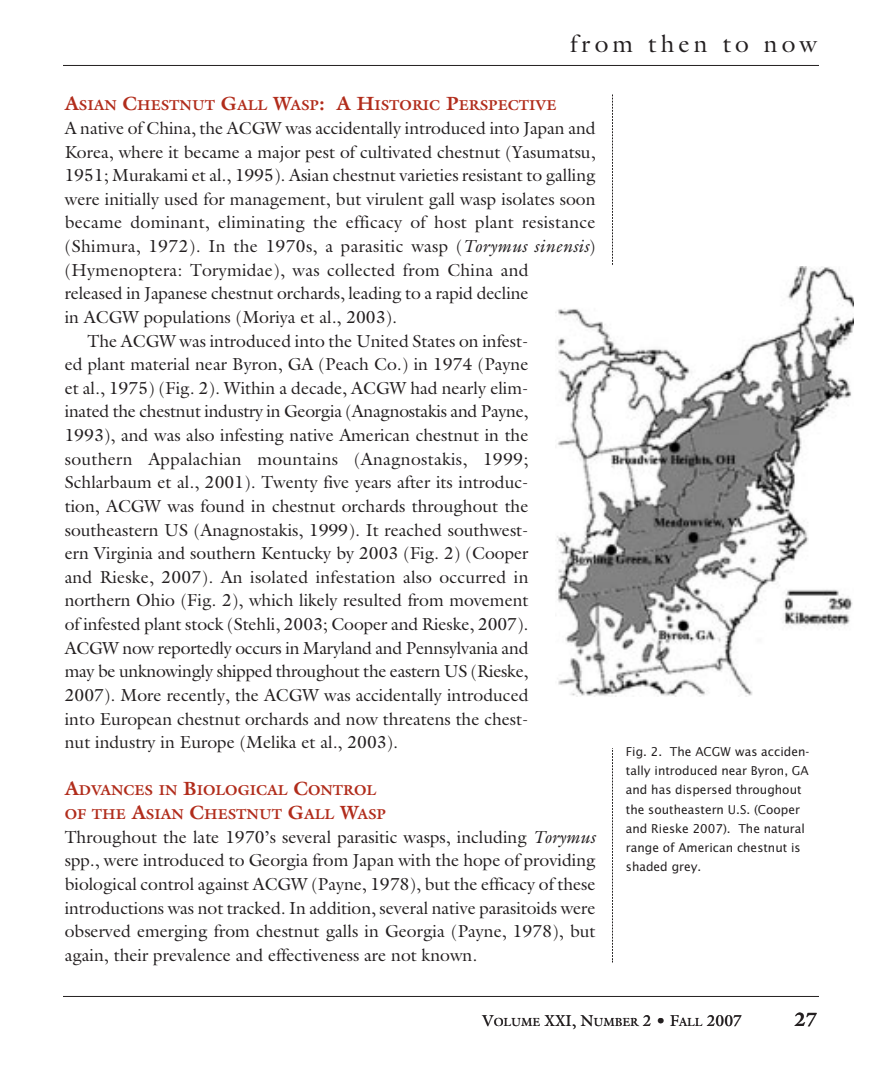
<style>
.page{position:relative;width:882px;height:1071px;background:#fff}
.page>*{position:absolute;margin:0;border:0;box-sizing:border-box;transform-origin:0 0}
.t1{font:24.5px "Galliard";letter-spacing:.17em;color:#231f20}
.t2{font:700 19.25px "Galliard";color:#231f20}
.t3{font:17.5px/23.6px "Galliard";color:#231f20;text-align:justify}
.t4{font:15.75px "Galliard";color:#231f20}
.t5{font:700 14.35px/23.6px "Galliard";color:#b12c1b}
.t6{font:12.25px/19.2px "Lucida Sans";color:#231f20}
.s1{font-size:19.25px}
.s2{font-style:italic}
.s3{font-size:11.9px}
</style>
<div class="page">
<svg style="left:612px;top:94px;width:1px;height:868px"></svg>
<hr style="left:63px;top:65px;width:756px;height:1px;background:#231f20">
<hr style="left:63px;top:996px;width:756px;height:1px;background:#231f20">
<div style="left:533px;top:266px;width:321px;height:481px;background:#fff"></div>
<img style="left:557px;top:266px;width:297px;height:430px">
<h1 class="t1" style="left:570px;top:34px;width:249px">from then to now</h1>
<p class="t5" style="left:65px;top:95px;width:493px"><span class="s1">A</span>SIAN <span class="s1">C</span>HESTNUT <span class="s1">G</span>ALL <span class="s1">W</span>ASP<span class="s1">: A H</span>ISTORIC <span class="s1">P</span>ERSPECTIVE</p>
<p class="t3" style="left:65px;top:118px;width:532px">A native of China, the ACGW was accidentally introduced into Japan and</p>
<p class="t3" style="left:65px;top:142px;width:532px">Korea, where it became a major pest of cultivated chestnut (Yasumatsu,</p>
<p class="t3" style="left:65px;top:165px;width:532px">1951; Murakami et al., 1995). Asian chestnut varieties resistant to galling</p>
<p class="t3" style="left:65px;top:189px;width:532px">were initially used for management, but virulent gall wasp isolates soon</p>
<p class="t3" style="left:65px;top:212px;width:532px">became dominant, eliminating the efficacy of host plant resistance</p>
<p class="t3" style="left:65px;top:236px;width:532px">(Shimura, 1972). In the 1970s, a parasitic wasp (<span class="s2">Torymus sinensis</span>)</p>
<p class="t3" style="left:65px;top:260px;width:465px">(Hymenoptera: Torymidae), was collected from China and</p>
<p class="t3" style="left:65px;top:283px;width:465px">released in Japanese chestnut orchards, leading to a rapid decline</p>
<p class="t3" style="left:65px;top:307px;width:334px">in ACGW populations (Moriya et al., 2003).</p>
<p class="t3" style="left:87px;top:331px;width:443px">The ACGW was introduced into the United States on infest-</p>
<p class="t3" style="left:65px;top:354px;width:465px">ed plant material near Byron, GA (Peach Co.) in 1974 (Payne</p>
<p class="t3" style="left:65px;top:378px;width:465px">et al., 1975) (Fig. 2). Within a decade, ACGW had nearly elim-</p>
<p class="t3" style="left:65px;top:401px;width:465px">inated the chestnut industry in Georgia (Anagnostakis and Payne,</p>
<p class="t3" style="left:65px;top:425px;width:465px">1993), and was also infesting native American chestnut in the</p>
<p class="t3" style="left:65px;top:449px;width:465px">southern Appalachian mountains (Anagnostakis, 1999;</p>
<p class="t3" style="left:65px;top:472px;width:465px">Schlarbaum et al., 2001). Twenty five years after its introduc-</p>
<p class="t3" style="left:65px;top:496px;width:465px">tion, ACGW was found in chestnut orchards throughout the</p>
<p class="t3" style="left:65px;top:520px;width:465px">southeastern US (Anagnostakis, 1999). It reached southwest-</p>
<p class="t3" style="left:65px;top:543px;width:465px">ern Virginia and southern Kentucky by 2003 (Fig. 2) (Cooper</p>
<p class="t3" style="left:65px;top:567px;width:465px">and Rieske, 2007). An isolated infestation also occurred in</p>
<p class="t3" style="left:65px;top:590px;width:465px">northern Ohio (Fig. 2), which likely resulted from movement</p>
<p class="t3" style="left:65px;top:614px;width:465px">of infested plant stock (Stehli, 2003; Cooper and Rieske, 2007).</p>
<p class="t3" style="left:65px;top:638px;width:465px">ACGW now reportedly occurs in Maryland and Pennsylvania and</p>
<p class="t3" style="left:65px;top:661px;width:465px">may be unknowingly shipped throughout the eastern US (Rieske,</p>
<p class="t3" style="left:65px;top:685px;width:465px">2007). More recently, the ACGW was accidentally introduced</p>
<p class="t3" style="left:65px;top:709px;width:465px">into European chestnut orchards and now threatens the chest-</p>
<p class="t3" style="left:65px;top:732px;width:335px">nut industry in Europe (Melika et al., 2003).</p>
<p class="t5" style="left:65px;top:780px;width:323px"><span class="s1">A</span>DVANCES IN <span class="s1">B</span>IOLOGICAL <span class="s1">C</span>ONTROL<br>OF THE <span class="s1">A</span>SIAN <span class="s1">C</span>HESTNUT <span class="s1">G</span>ALL <span class="s1">W</span>ASP</p>
<p class="t3" style="left:65px;top:827px;width:532px">Throughout the late 1970’s several parasitic wasps, including <span class="s2">Torymus </span>spp., were introduced to Georgia from Japan with the hope of providing biological control against ACGW (Payne, 1978), but the efficacy of these introductions was not tracked. In addition, several native parasitoids were observed emerging from chestnut galls in Georgia (Payne, 1978), but again, their prevalence and effectiveness are not known.</p>
<p class="t6" style="left:626px;top:743px;width:185px">Fig. 2. The ACGW was acciden&shy;tally introduced near Byron, GA and has dispersed throughout the southeastern U.S. (Cooper and Rieske 2007). The natural range of American chestnut is shaded grey.</p>
<p class="t4" style="left:483px;top:1015px;width:261px">V<span class="s3">OLUME</span> XXI, N<span class="s3">UMBER</span> 2 • F<span class="s3">ALL</span> 2007</p>
<p class="t2" style="left:794px;top:1012px;width:25px">27</p>
</div>
